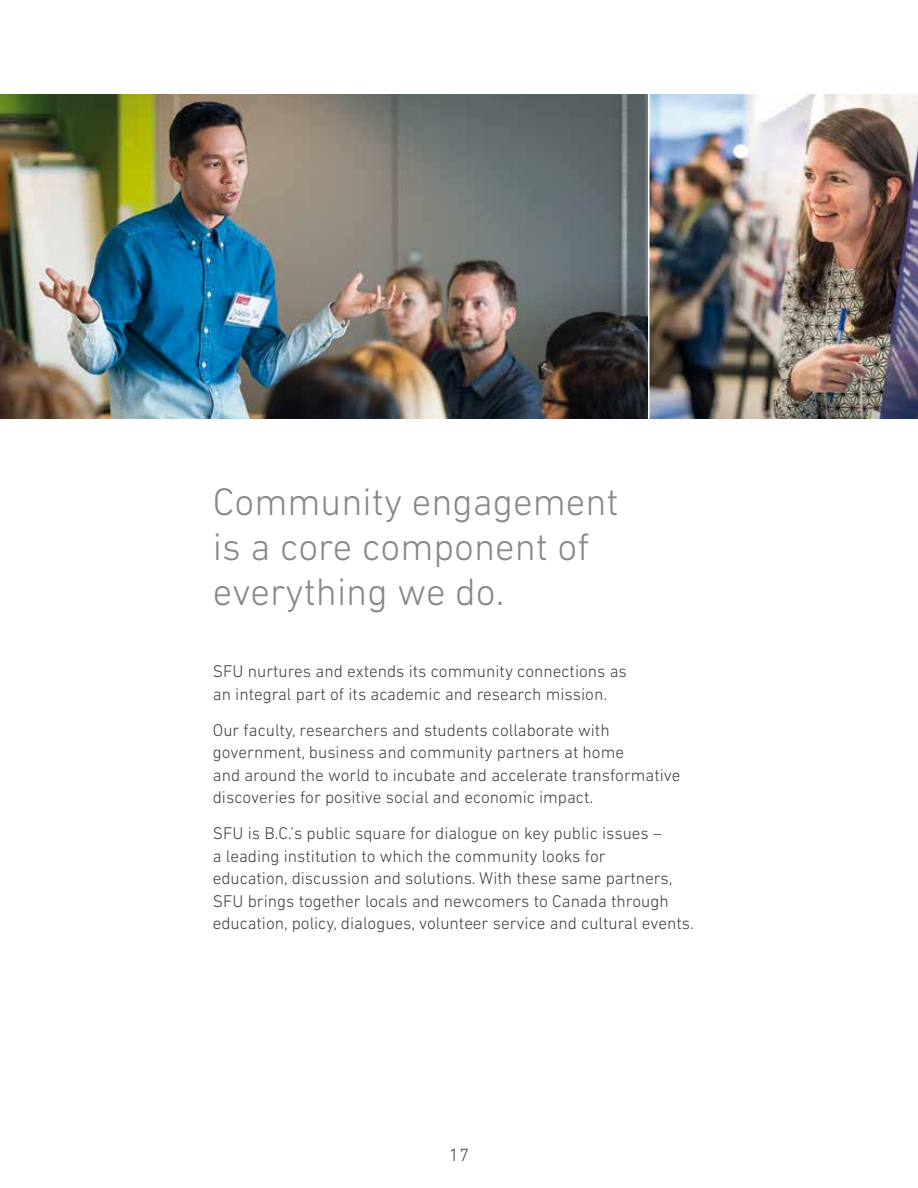
<style>
.page{position:relative;width:918px;height:1188px;background:#fff}
.page>*{position:absolute;margin:0;border:0;box-sizing:border-box;transform-origin:0 0}
.t1{font:300 39px/45px "DIN Next LT Pro";color:#87888a}
.t2{font:300 18px "DIN Next LT Pro";color:#3e3d40}
.t3{font:300 17.25px/22.5px "DIN Next LT Pro";color:#3e3d40}
</style>
<div class="page">
<img style="left:0;top:94px;width:918px;height:324px">
<hr style="left:648px;top:84px;width:2px;height:354px;background:#fff">
<h1 class="t1" style="left:213px;top:479px;width:407px">Community engagement is a core component of everything we do.</h1>
<p class="t3" style="left:213px;top:660px;width:416px">SFU nurtures and extends its community connections as an integral part of its academic and research mission.</p>
<p class="t3" style="left:213px;top:718px;width:469px">Our faculty, researchers and students collaborate with government, business and community partners at home<br>and around the world to incubate and accelerate transformative discoveries for positive social and economic impact.</p>
<p class="t3" style="left:213px;top:822px;width:483px">SFU is B.C.’s public square for dialogue on key public issues –<br>a leading institution to which the community looks for<br>education, discussion and solutions. With these same partners, SFU brings together locals and newcomers to Canada through education, policy, dialogues, volunteer service and cultural events.</p>
<p class="t2" style="left:449px;top:1145px;width:21px">17</p>
</div>
